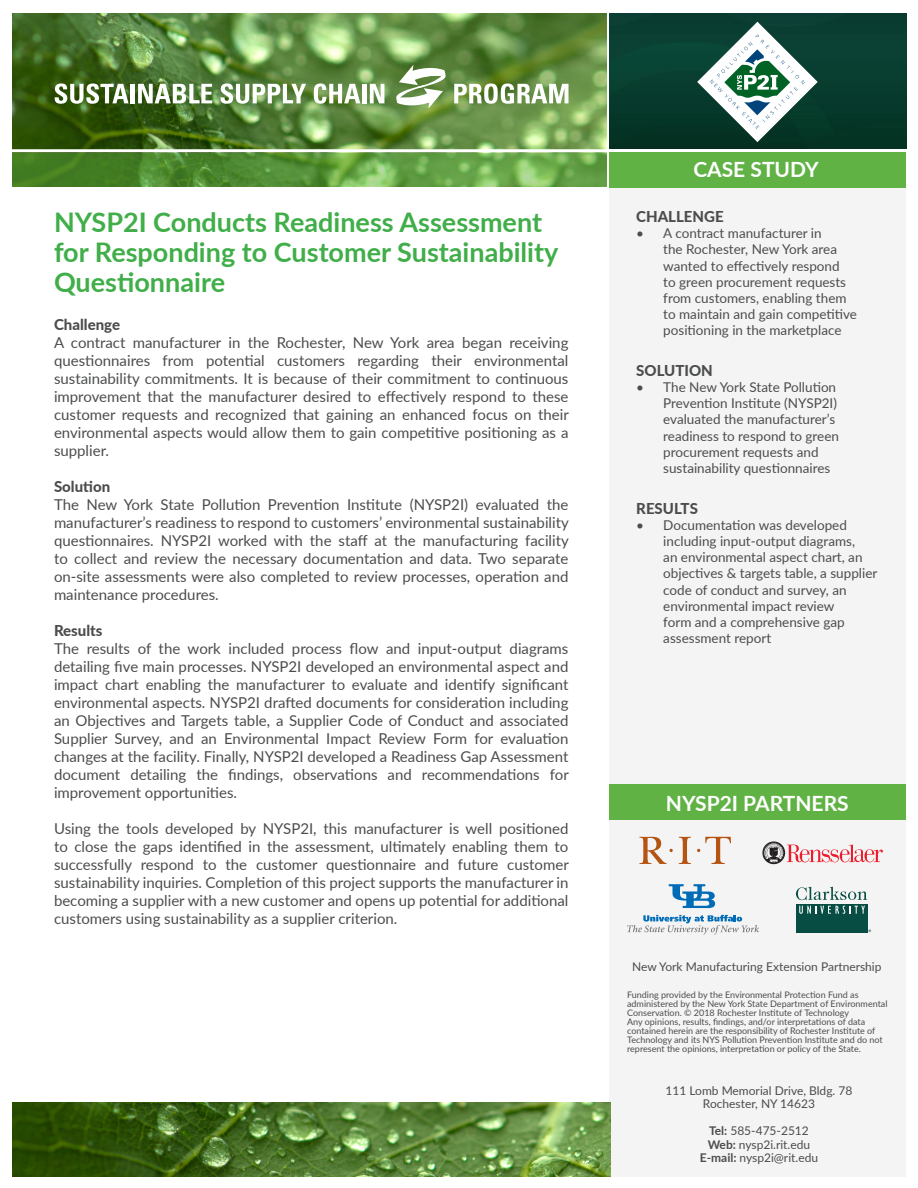
<style>
.page{position:relative;width:918px;height:1188px;background:#fff}
.page>*{position:absolute;margin:0;border:0;box-sizing:border-box;transform-origin:0 0}
.Main_Title{font:700 27px/30px "Lato";color:#40ae49}
.t1{font:700 21px "Lato";color:#fff}
.Body_Text{font:15px/18px "Lato";color:#4b4c4d;text-align:justify}
.Title_Text{font:800 15px "Lato";color:#4b4c4d}
.t2{font:13.5px/16.2px "Lato";color:#4b4c4d}
.t3{font:12px "Lato";color:#4b4c4d}
.t4{font:9px/9px "Lato";color:#4b4c4d}
.s1{font-weight:700}
</style>
<div class="page">
<div style="left:610px;top:186px;width:296px;height:991px;background:#f4f4f4"></div>
<img style="left:610px;top:14px;width:296px;height:134px">
<svg style="left:698px;top:22px;width:119px;height:120px"></svg>
<img style="left:13px;top:14px;width:593px;height:139px">
<hr style="left:9px;top:149px;width:898px;height:3px;background:#fff">
<svg style="left:12px;top:153px;width:595px;height:33px;background:#5c973c"></svg>
<div style="left:610px;top:152px;width:296px;height:36px;background:#60b245"></div>
<svg style="left:669px;top:884px;width:46px;height:24px"></svg>
<svg style="left:627px;top:915px;width:132px;height:20px"></svg>
<div style="left:796px;top:904px;width:71px;height:28px;background:#084d43"></div>
<svg style="left:796px;top:887px;width:71px;height:27px"></svg>
<div style="left:762px;top:841px;width:23px;height:23px;border:1px solid #231f20;border-radius:50%"></div>
<div style="left:763px;top:842px;width:21px;height:21px;border:1px solid #231f20;border-radius:50%"></div>
<svg style="left:764px;top:843px;width:119px;height:19px"></svg>
<div style="left:609px;top:784px;width:296px;height:35px;background:#60b245"></div>
<svg style="left:679px;top:837px;width:12px;height:27px"></svg>
<svg style="left:639px;top:837px;width:34px;height:27px"></svg>
<svg style="left:697px;top:837px;width:34px;height:27px"></svg>
<img style="left:12px;top:1102px;width:598px;height:75px">
<svg style="left:396px;top:65px;width:50px;height:44px"></svg>
<svg style="left:54px;top:83px;width:75px;height:21px"></svg>
<div style="left:130px;top:84px;width:5px;height:19px;background:#fff"></div>
<svg style="left:138px;top:84px;width:74px;height:19px"></svg>
<svg style="left:220px;top:83px;width:86px;height:21px"></svg>
<svg style="left:314px;top:83px;width:46px;height:21px"></svg>
<hr style="left:362px;top:84px;width:4px;height:19px;background:#fff">
<svg style="left:370px;top:84px;width:14px;height:19px"></svg>
<svg style="left:454px;top:83px;width:115px;height:21px"></svg>
<p class="t1" style="left:693px;top:154px;width:127px">CASE STUDY</p>
<p class="Main_Title" style="left:54px;top:206px;width:506px">NYSP2I Conducts Readiness Assessment for Responding to Customer Sustainability<br>Questionnaire</p>
<p class="Title_Text" style="left:636px;top:205px;width:89px">CHALLENGE</p>
<p class="t2" style="left:663px;top:225px;width:195px;text-indent:-27px">• A contract manufacturer in<br>the Rochester, New York area wanted to effectively respond<br>to green procurement requests from customers, enabling them to maintain and gain competitive positioning in the marketplace</p>
<p class="Title_Text" style="left:636px;top:359px;width:78px">SOLUTION</p>
<p class="t2" style="left:663px;top:378px;width:177px;text-indent:-27px">• The New York State Pollution<br>Prevention Institute (NYSP2I) evaluated the manufacturer’s readiness to respond to green procurement requests and sustainability questionnaires</p>
<p class="Title_Text" style="left:636px;top:497px;width:63px">RESULTS</p>
<p class="t2" style="left:663px;top:516px;width:216px;text-indent:-27px">• Documentation was developed including input-output diagrams,<br>an environmental aspect chart, an objectives &amp; targets table, a supplier code of conduct and survey, an environmental impact review<br>form and a comprehensive gap assessment report</p>
<p class="Title_Text" style="left:54px;top:313px;width:68px">Challenge</p>
<p class="Body_Text" style="left:54px;top:333px;width:516px">A contract manufacturer in the Rochester, New York area began receiving questionnaires from potential customers regarding their environmental sustainability commitments. It is because of their commitment to continuous improvement that the manufacturer desired to effectively respond to these customer requests and recognized that gaining an enhanced focus on their environmental aspects would allow them to gain competitive positioning as a supplier.</p>
<p class="Title_Text" style="left:54px;top:475px;width:58px">Solution</p>
<p class="Body_Text" style="left:54px;top:495px;width:516px">The New York State Pollution Prevention Institute (NYSP2I) evaluated the manufacturer’s readiness to respond to customers’ environmental sustainability questionnaires. NYSP2I worked with the staff at the manufacturing facility to collect and review the necessary documentation and data. Two separate on-site assessments were also completed to review processes, operation and maintenance procedures.</p>
<p class="Title_Text" style="left:54px;top:619px;width:50px">Results</p>
<p class="Body_Text" style="left:54px;top:639px;width:516px">The results of the work included process flow and input-output diagrams detailing five main processes. NYSP2I developed an environmental aspect and impact chart enabling the manufacturer to evaluate and identify significant environmental aspects. NYSP2I drafted documents for consideration including an Objectives and Targets table, a Supplier Code of Conduct and associated Supplier Survey, and an Environmental Impact Review Form for evaluation changes at the facility. Finally, NYSP2I developed a Readiness Gap Assessment document detailing the findings, observations and recommendations for improvement opportunities.</p>
<p class="Body_Text" style="left:54px;top:819px;width:516px">Using the tools developed by NYSP2I, this manufacturer is well positioned to close the gaps identified in the assessment, ultimately enabling them to successfully respond to the customer questionnaire and future customer sustainability inquiries. Completion of this project supports the manufacturer in becoming a supplier with a new customer and opens up potential for additional customers using sustainability as a supplier criterion.</p>
<p class="t1" style="left:666px;top:788px;width:184px">NYSP2I PARTNERS</p>
<p class="t3" style="left:632px;top:958px;width:251px">New York Manufacturing Extension Partnership</p>
<p class="t4" style="left:627px;top:990px;width:262px">Funding provided by the Environmental Protection Fund as administered by the New York State Department of Environmental<br>Conservation. © 2018 Rochester Institute of Technology</p>
<p class="t4" style="left:627px;top:1017px;width:257px">Any opinions, results, findings, and/or interpretations of data contained herein are the responsibility of Rochester Institute of Technology and its NYS Pollution Prevention Institute and do not represent the opinions, interpretation or policy of the State.</p>
<p class="t3" style="left:666px;top:1082px;width:188px">111 Lomb Memorial Drive, Bldg. 78</p>
<p class="t3" style="left:703px;top:1095px;width:114px">Rochester, NY 14623</p>
<p class="t3" style="left:709px;top:1122px;width:101px"><span class="s1">Tel:</span> 585-475-2512</p>
<p class="t3" style="left:708px;top:1136px;width:104px"><span class="s1">Web:</span> nysp2i.rit.edu</p>
<p class="t3" style="left:700px;top:1149px;width:120px"><span class="s1">E-mail:</span> nysp2i@rit.edu</p>
</div>
